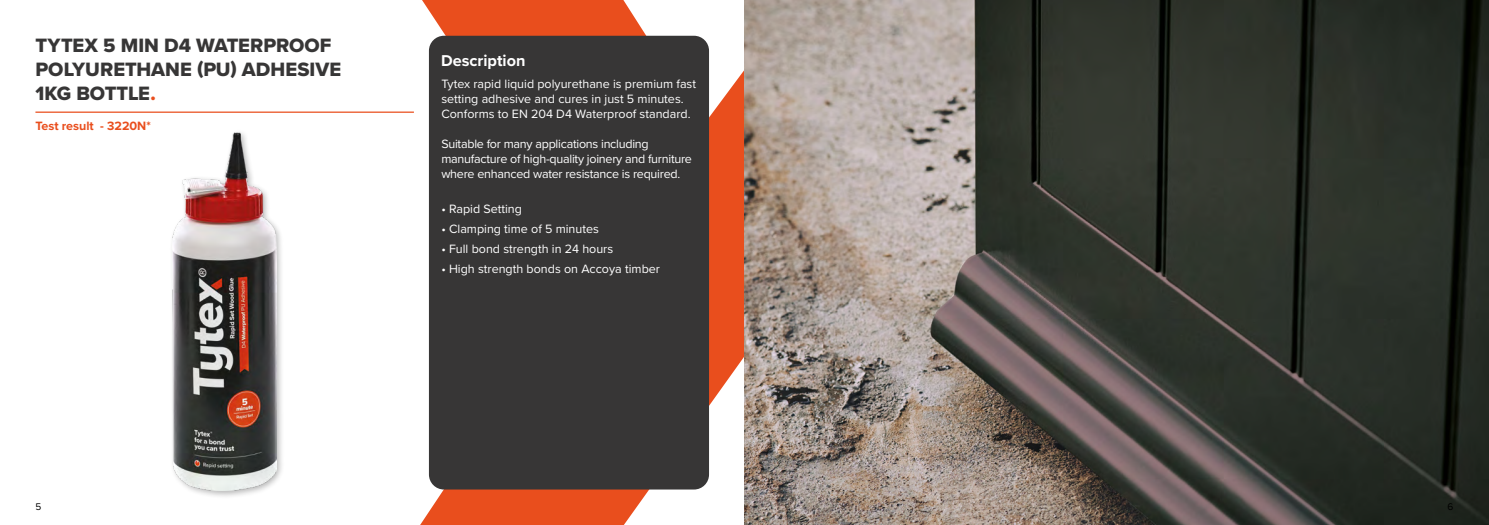
<style>
.page{position:relative;width:1489px;height:525px;background:#fff}
.page>*{position:absolute;margin:0;border:0;box-sizing:border-box;transform-origin:0 0}
.t1{font:20px/24px "Proxima Nova Extrabld";color:#373636}
.t2{font:700 16.25px "Proxima Nova";color:#fff}
.t3{font:12.5px/15px "Proxima Nova";color:#fff}
.t4{font:12.5px/15px "Proxima Nova";letter-spacing:-.02em;color:#fff}
.t5{font:700 12.5px "Proxima Nova";color:#e94e1d}
.t6{font:10px "Proxima Nova";color:#000}
.s1{color:#e94e1d}
</style>
<div class="page">
<svg style="left:421px;top:0;width:323px;height:524px;fill:#e94e1d"></svg>
<img style="left:744px;top:0;width:744px;height:524px">
<div style="left:169px;top:128px;width:116px;height:370px;background:#000;opacity:.3"></div>
<img style="left:173px;top:133px;width:103px;height:357px">
<div style="left:429px;top:36px;width:280px;height:453px;background:#373636;border-radius:15px"></div>
<hr style="left:35px;top:111px;width:379px;height:2px;background:#e94e1d">
<h1 class="t1" style="left:35px;top:32px;width:307px">TYTEX 5 MIN D4 WATERPROOF<br>POLYURETHANE (PU) ADHESIVE<br>1KG BOTTLE<span class="s1">.</span></h1>
<p class="t5" style="left:35px;top:117px;width:117px">Test result - 3220N*</p>
<h2 class="t2" style="left:441px;top:48px;width:86px">Description</h2>
<p class="t3" style="left:441px;top:76px;width:256px">Tytex rapid liquid polyurethane is premium fast setting adhesive and cures in just 5 minutes.<br>Conforms to EN 204 D4 Waterproof standard.</p>
<p class="t4" style="left:441px;top:136px;width:252px">Suitable for many applications including manufacture of high-quality joinery and furniture where enhanced water resistance is required.</p>
<p class="t3" style="left:441px;top:201px;width:82px">• Rapid Setting</p>
<p class="t3" style="left:441px;top:221px;width:159px">• Clamping time of 5 minutes</p>
<p class="t3" style="left:441px;top:241px;width:173px">• Full bond strength in 24 hours</p>
<p class="t3" style="left:441px;top:261px;width:220px">• High strength bonds on Accoya timber</p>
<p class="t6" style="left:35px;top:499px;width:7px">5</p>
<p class="t6" style="left:1447px;top:499px;width:7px">6</p>
</div>
